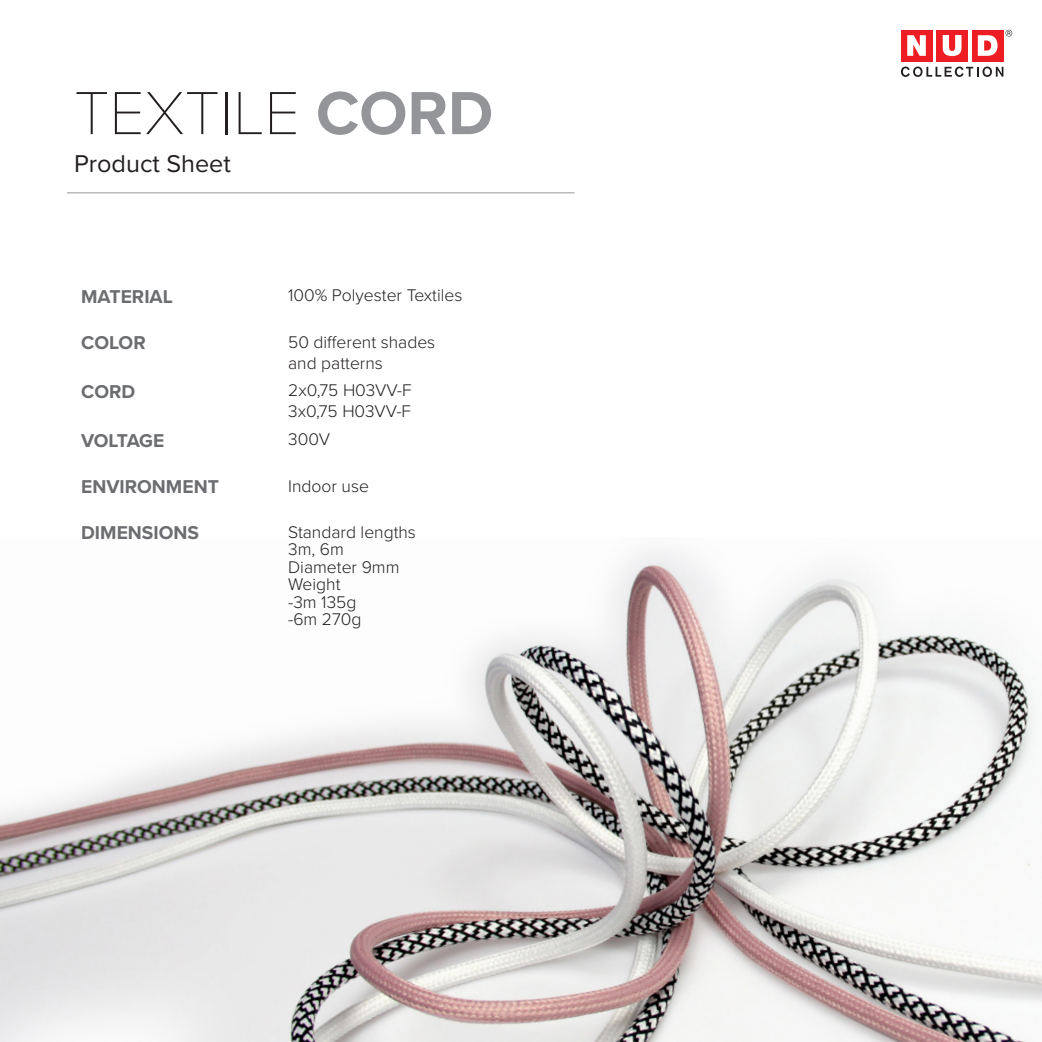
<style>
.page{position:relative;width:1042px;height:1042px;background:#fff}
.page>*{position:absolute;margin:0;border:0;box-sizing:border-box;transform-origin:0 0}
.t1{font:100 63px "Proxima Nova T";color:#231f20}
.t2{font:25.2px "Proxima Nova";color:#231f20}
.t3{font:700 19.25px "Proxima Nova";color:#6c6d70}
.t4{font:700 19.25px "Proxima Nova";letter-spacing:-.025em;color:#6c6d70}
.t5{font:300 17.5px/17.5px "Proxima Nova";color:#231f20}
.s1{font-family:"Proxima Nova";font-weight:700;color:#939598}
</style>
<div class="page">
<hr style="left:67px;top:192px;width:507px;height:1px;background:#939598">
<div style="left:901px;top:30px;width:31px;height:31px;background:#ee1d23"></div>
<div style="left:936px;top:30px;width:32px;height:31px;background:#ee1d23"></div>
<div style="left:972px;top:30px;width:31px;height:31px;background:#ee1d23"></div>
<svg style="left:907px;top:35px;width:19px;height:21px"></svg>
<svg style="left:942px;top:35px;width:19px;height:21px"></svg>
<svg style="left:978px;top:35px;width:19px;height:21px"></svg>
<svg style="left:901px;top:67px;width:102px;height:10px"></svg>
<svg style="left:1005px;top:30px;width:7px;height:6px"></svg>
<img style="left:0;top:549px;width:1042px;height:493px">
<p class="t1" style="left:74px;top:66px;width:421px">TEXTILE <span class="s1">CORD</span></p>
<p class="t2" style="left:74px;top:145px;width:158px">Product Sheet</p>
<p class="t3" style="left:81px;top:282px;width:93px">MATERIAL</p>
<p class="t5" style="left:288px;top:286px;width:176px">100% Polyester Textiles</p>
<p class="t3" style="left:81px;top:328px;width:66px">COLOR</p>
<p class="t5" style="left:288px;top:332px;width:149px">50 different shades</p>
<p class="t5" style="left:288px;top:353px;width:96px">and patterns</p>
<p class="t3" style="left:81px;top:377px;width:56px">CORD</p>
<p class="t5" style="left:288px;top:381px;width:125px">2x0,75 H03VV-F</p>
<p class="t5" style="left:288px;top:402px;width:124px">3x0,75 H03VV-F</p>
<p class="t4" style="left:81px;top:426px;width:85px">VOLTAGE</p>
<p class="t5" style="left:288px;top:430px;width:44px">300V</p>
<p class="t3" style="left:81px;top:472px;width:139px">ENVIRONMENT</p>
<p class="t5" style="left:288px;top:476px;width:82px">Indoor use</p>
<p class="t3" style="left:81px;top:518px;width:119px">DIMENSIONS</p>
<p class="t5" style="left:288px;top:522px;width:129px">Standard lengths</p>
<p class="t5" style="left:288px;top:540px;width:57px">3m, 6m</p>
<p class="t5" style="left:288px;top:557px;width:113px">Diameter 9mm</p>
<p class="t5" style="left:288px;top:575px;width:54px">Weight</p>
<p class="t5" style="left:288px;top:592px;width:75px">-3m 135g -6m 270g</p>
</div>
